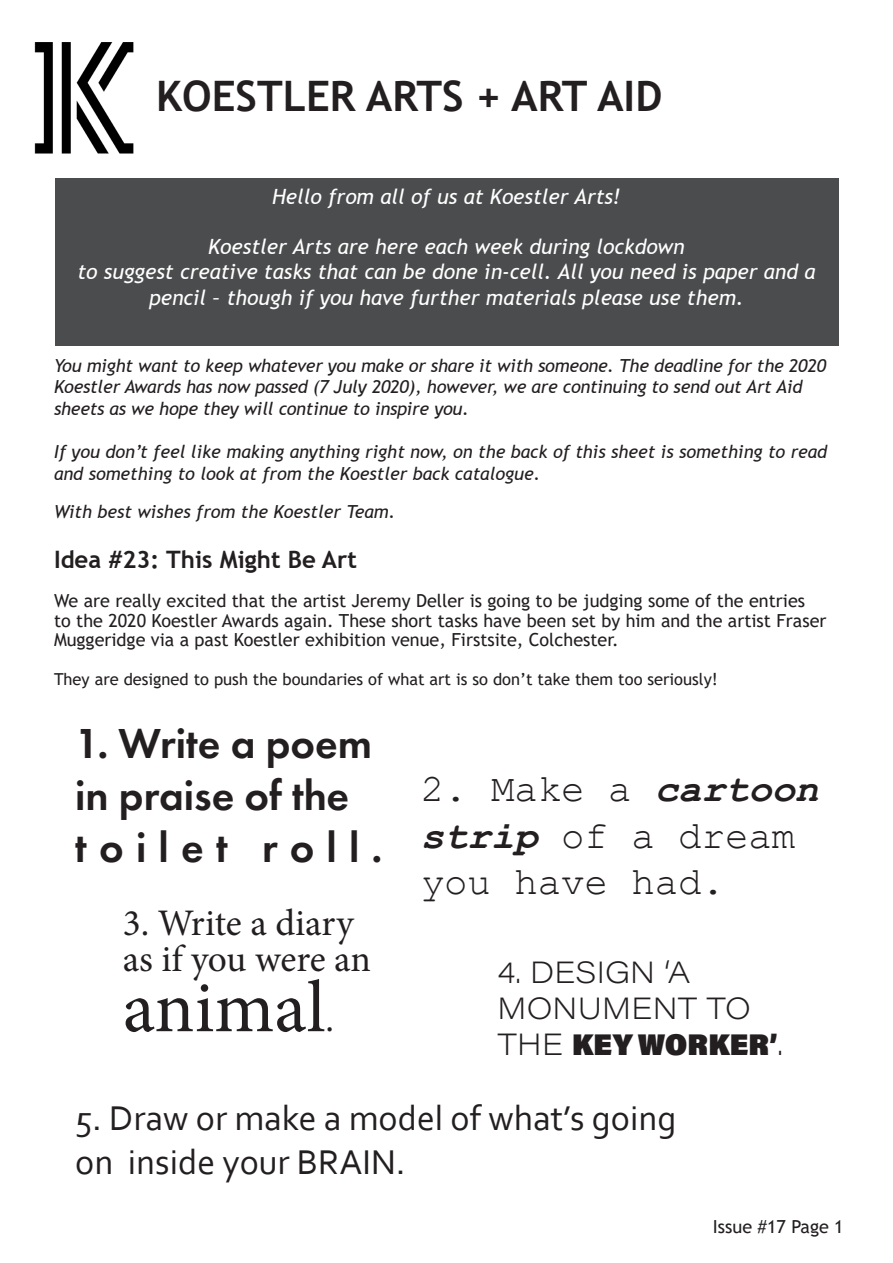
<style>
.page{position:relative;width:893px;height:1263px;background:#fff}
.page>*{position:absolute;margin:0;border:0;box-sizing:border-box;transform-origin:0 0}
.t1{font:73.5px "Minion Pro";color:#231f20}
.t2{font:600 43.5px/52.2px "Futura PT";color:#231f20}
.t3{font:600 43.5px "Futura PT";letter-spacing:.28em;color:#231f20}
.t4{font:700 42px "Trebuchet MS";color:#231f20}
.t5{font:39px/46.8px "Courier New";color:#231f20}
.t6{font:37.5px "Minion Pro";letter-spacing:-.005em;color:#231f20}
.t7{font:36px/43.2px "Corbel";color:#231f20}
.t8{font:200 30px/36px "Acumin Pro Wide";letter-spacing:.01em;color:#231f20}
.t9{font:700 24px "Trebuchet MS";color:#231f20}
.t10{font:italic 21px "Trebuchet MS";color:#fff}
.t11{font:italic 18px/21.6px "Trebuchet MS";letter-spacing:-.01em;color:#231f20}
.t12{font:18px/19.5px "Trebuchet MS";color:#231f20}
.t13{font:16.5px "Trebuchet MS";color:#231f20}
.s1{font-weight:700;font-style:italic}
.s2{font-size:37.5px}
.s3{font-family:"Acumin Pro Semi Cond";font-weight:900}
</style>
<div class="page">
<img style="left:35px;top:42px;width:99px;height:112px">
<div style="left:55px;top:178px;width:783px;height:167px;background:#4b4c4d"></div>
<p class="t4" style="left:156px;top:70px;width:508px">KOESTLER ARTS + ART AID</p>
<p class="t10" style="left:272px;top:184px;width:350px">Hello from all of us at Koestler Arts!</p>
<p class="t10" style="left:208px;top:234px;width:478px">Koestler Arts are here each week during lockdown</p>
<p class="t10" style="left:77px;top:259px;width:739px">to suggest creative tasks that can be done in-cell. All you need is paper and a</p>
<p class="t10" style="left:149px;top:284px;width:596px">pencil – though if you have further materials please use them.</p>
<p class="t11" style="left:54px;top:354px;width:774px">You might want to keep whatever you make or share it with someone. The deadline for the 2020<br>Koestler Awards has now passed (7 July 2020), however, we are continuing to send out Art Aid sheets as we hope they will continue to inspire you.</p>
<p class="t11" style="left:54px;top:441px;width:775px">If you don’t feel like making anything right now, on the back of this sheet is something to read and something to look at from the Koestler back catalogue.</p>
<p class="t11" style="left:54px;top:500px;width:343px">With best wishes from the Koestler Team.</p>
<p class="t9" style="left:54px;top:545px;width:304px">Idea #23: This Might Be Art</p>
<p class="t12" style="left:54px;top:591px;width:774px">We are really excited that the artist Jeremy Deller is going to be judging some of the entries<br>to the 2020 Koestler Awards again. These short tasks have been set by him and the artist Fraser<br>Muggeridge via a past Koestler exhibition venue, Firstsite, Colchester.</p>
<p class="t13" style="left:54px;top:669px;width:665px">They are designed to push the boundaries of what art is so don’t take them too seriously!</p>
<p class="t2" style="left:75px;top:717px;width:299px">1. Write a poem in praise of the</p>
<p class="t3" style="left:75px;top:820px;width:309px">toilet roll.</p>
<p class="t5" style="left:421px;top:764px;width:399px">2. Make a <span class="s1">cartoon strip</span> of a dream you have had.</p>
<p class="t6" style="left:123px;top:898px;width:232px">3. Write a diary</p>
<p class="t6" style="left:123px;top:934px;width:250px">as if you were an</p>
<p class="t1" style="left:123px;top:958px;width:213px">animal<span class="s2">.</span></p>
<p class="t8" style="left:497px;top:953px;width:287px">4. DESIGN ‘A<br>MONUMENT TO<br>THE <span class="s3">KEY WORKER’</span>.</p>
<p class="t7" style="left:75px;top:1096px;width:603px">5. Draw or make a model of what’s going on inside your BRAIN.</p>
<p class="t12" style="left:713px;top:1216px;width:132px">Issue #17 Page 1</p>
</div>
